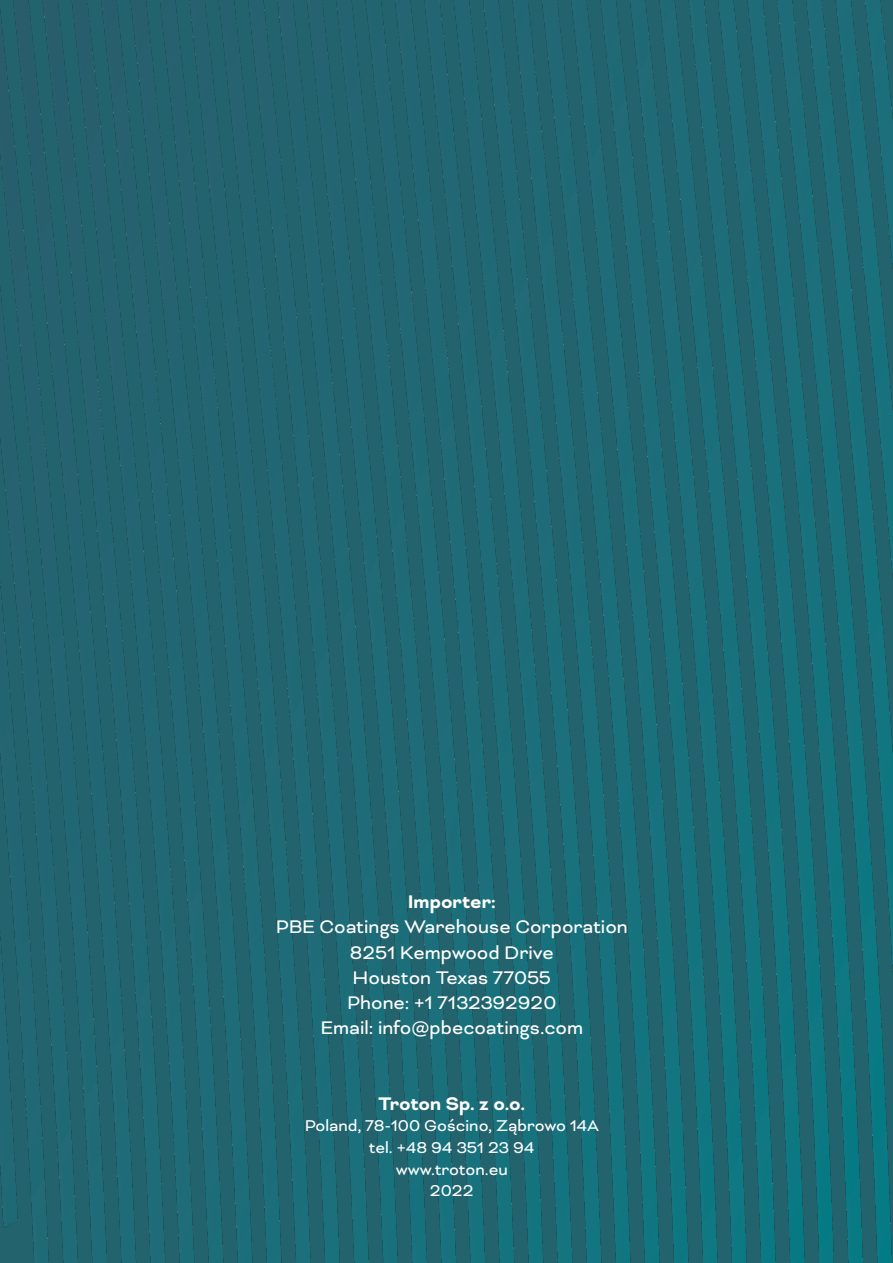
<style>
.page{position:relative;width:893px;height:1263px;background:#fff}
.page>*{position:absolute;margin:0;border:0;box-sizing:border-box;transform-origin:0 0}
.t1{font:21px/25.2px "Bicyclette";color:#fff;text-align:center}
.t2{font:700 21px "Bicyclette";color:#fff}
.t3{font:18px/21.6px "Bicyclette";color:#fff;text-align:center}
</style>
<div class="page">
<img style="left:0;top:0;width:893px;height:1263px">
<p class="t2" style="left:408px;top:889px;width:89px">Importer:</p>
<p class="t1" style="left:276px;top:914px;width:353px">PBE Coatings Warehouse Corporation<br>8251 Kempwood Drive<br>Houston Texas 77055<br>Phone: +1 7132392920<br>Email: info@pbecoatings.com</p>
<p class="t2" style="left:379px;top:1091px;width:148px">Troton Sp. z o.o.</p>
<p class="t3" style="left:305px;top:1115px;width:296px">Poland, 78-100 Gościno, Ząbrowo 14A tel. +48 94 351 23 94<br>www.troton.eu<br>2022</p>
</div>
